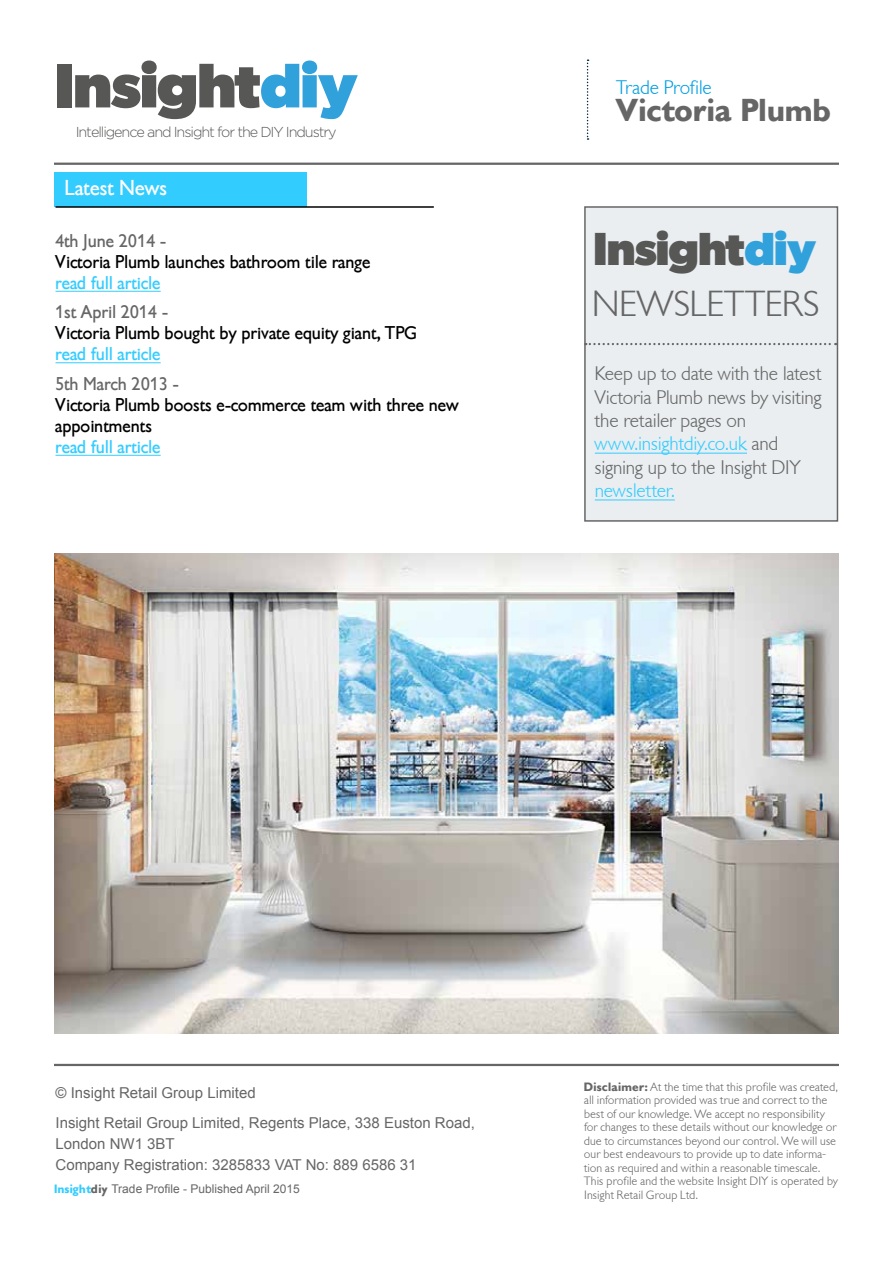
<style>
.page{position:relative;width:893px;height:1263px;background:#fff}
.page>*{position:absolute;margin:0;border:0;box-sizing:border-box;transform-origin:0 0}
.t1{font:700 63.15px "Gibson";letter-spacing:-.03em;color:#575756}
.t2{font:700 46.5px "Gibson";letter-spacing:-.03em;color:#575756}
.t3{font:300 36px "Gibson";color:#666}
.t4{font:700 31.5px "Gibson";letter-spacing:-.005em;color:#666}
.t5{font:21px "Gibson";color:#fff}
.t6{font:300 19.5px/23.4px "Gibson";letter-spacing:-.005em;color:#666}
.t7{font:300 19.5px "Gibson";color:#009fe3}
.t8{font:300 19.5px "Gibson";letter-spacing:-.005em;color:#3cf}
.t9{font:18px/21px "Gibson";color:#000}
.t10{font:18px "Gibson";color:#3cf}
.t11{font:18px "Gibson";color:#666}
.t12{font:15px/29.5px "Arial";color:#666}
.t13{font:300 14.4px "Gotham";letter-spacing:-.075em;color:#575756}
.t14{font:300 12px/13.5px "Gibson";letter-spacing:.01em;color:#666}
.t15{font:12px "Arial";color:#666}
.s1{color:#31a1dc}
.s2{color:#3cf}
.s3{font-family:"Gibson";font-weight:700;color:#3cf}
.s4{font-family:"Gibson";font-weight:700}
.s5{font-weight:700}
</style>
<div class="page">
<svg style="left:587px;top:59px;width:2px;height:81px"></svg>
<div style="left:55px;top:172px;width:252px;height:34px;background:#3cf"></div>
<hr style="left:56px;top:206px;width:378px;height:2px;background:#000">
<hr style="left:54px;top:163px;width:785px;height:2px;background:#666">
<div style="left:584px;top:206px;width:254px;height:316px;background:#eaeef1;border:2px solid #666"></div>
<svg style="left:585px;top:343px;width:251px;height:2px"></svg>
<hr style="left:595px;top:453px;width:152px;height:1px;background:#3cf">
<hr style="left:595px;top:500px;width:80px;height:1px;background:#3cf">
<hr style="left:54px;top:1064px;width:785px;height:2px;background:#666">
<hr style="left:56px;top:291px;width:105px;height:1px;background:#3cf">
<hr style="left:56px;top:362px;width:105px;height:1px;background:#3cf">
<hr style="left:56px;top:455px;width:105px;height:1px;background:#3cf">
<img style="left:54px;top:554px;width:785px;height:479px">
<h1 class="t1" style="left:54px;top:48px;width:305px">Insight<span class="s1">diy</span></h1>
<p class="t13" style="left:76px;top:124px;width:262px">Intelligence and Insight for the DIY Industry</p>
<h3 class="t5" style="left:65px;top:176px;width:104px">Latest News</h3>
<h3 class="t11" style="left:56px;top:230px;width:112px">4th June 2014 -</h3>
<h3 class="t9" style="left:56px;top:251px;width:317px">Victoria Plumb launches bathroom tile range</h3>
<h3 class="t10" style="left:56px;top:272px;width:107px">read full article</h3>
<h3 class="t11" style="left:56px;top:301px;width:114px">1st April 2014 -</h3>
<h3 class="t9" style="left:56px;top:323px;width:363px">Victoria Plumb bought by private equity giant, TPG</h3>
<h3 class="t10" style="left:56px;top:343px;width:107px">read full article</h3>
<h3 class="t11" style="left:56px;top:373px;width:125px">5th March 2013 -</h3>
<h3 class="t9" style="left:56px;top:394px;width:406px">Victoria Plumb boosts e-commerce team with three new appointments</h3>
<h3 class="t10" style="left:56px;top:436px;width:107px">read full article</h3>
<h3 class="t7" style="left:616px;top:76px;width:97px">Trade Profile</h3>
<h3 class="t4" style="left:616px;top:92px;width:217px">Victoria Plumb</h3>
<h2 class="t2" style="left:593px;top:222px;width:225px">Insight<span class="s1">diy</span></h2>
<h3 class="t3" style="left:593px;top:284px;width:228px">NEWSLETTERS</h3>
<h3 class="t6" style="left:595px;top:362px;width:228px">Keep up to date with the latest<br>Victoria Plumb news by visiting the retailer pages on <span class="s2">www.insightdiy.co.uk</span> and signing up to the Insight DIY</h3>
<h3 class="t8" style="left:595px;top:479px;width:81px">newsletter.</h3>
<p class="t12" style="left:56px;top:1078px;width:421px">© Insight Retail Group Limited<br>Insight Retail Group Limited, Regents Place, 338 Euston Road,</p>
<p class="t12" style="left:56px;top:1133px;width:363px;line-height:21px">London NW1 3BT<br>Company Registration: 3285833 VAT No: 889 6586 31</p>
<p class="t15" style="left:54px;top:1181px;width:247px"><span class="s3">Insight</span><span class="s4">diy</span> Trade Profile - Published April 2015</p>
<p class="t14" style="left:584px;top:1080px;width:255px"><span class="s5">Disclaimer:</span> At the time that this profile was created, all information provided was true and correct to the best of our knowledge. We accept no responsibility for changes to these details without our knowledge or due to circumstances beyond our control. We will use our best endeavours to provide up to date informa&shy;tion as required and within a reasonable timescale.<br>This profile and the website Insight DIY is operated by Insight Retail Group Ltd.</p>
</div>
